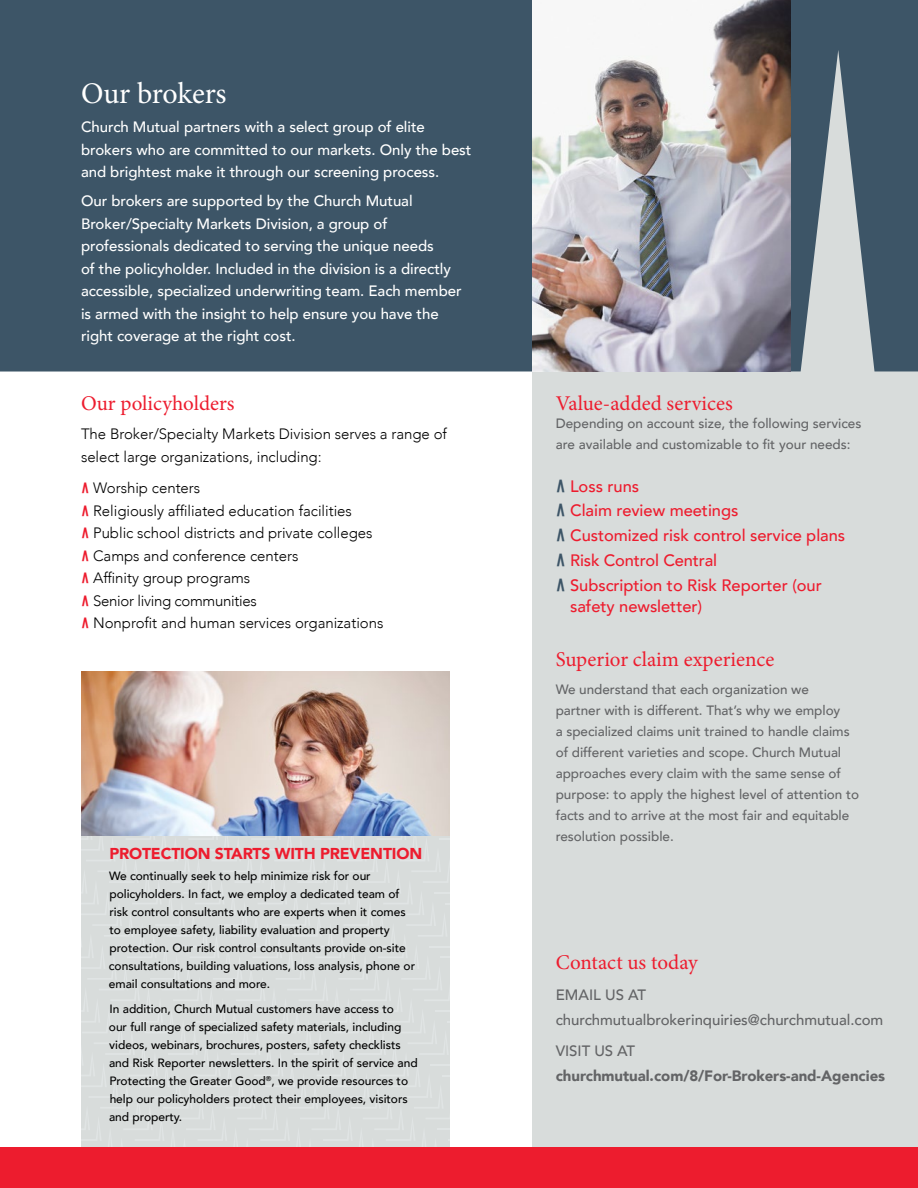
<style>
.page{position:relative;width:918px;height:1188px;background:#fff}
.page>*{position:absolute;margin:0;border:0;box-sizing:border-box;transform-origin:0 0}
.t1{font:30px "Minion Pro";letter-spacing:-.01em;color:#fff}
.t2{font:21px "Minion Pro";color:#ed1c2e}
.Rs_1{font:500 16.5px/21px "Avenir";letter-spacing:-.005em;color:#ed1c2e}
.t3{font:900 15.75px "Avenir";letter-spacing:-.01em;color:#ed1c2e}
.t4{font:500 15px/22.5px "Avenir";letter-spacing:-.005em;color:#fff}
.t5{font:300 15px/22.5px "Avenir";letter-spacing:-.005em;color:#000}
.t6{font:500 15px/31.2px "Avenir";letter-spacing:-.005em;color:#636466}
.t7{font:900 15px "Avenir";letter-spacing:-.005em;color:#636466}
.t8{font:500 13.5px/21px "Avenir";letter-spacing:-.005em;color:#636466}
.t9{font:500 12px/18px "Avenir";letter-spacing:-.005em;color:#000}
.s1{font-weight:900;font-size:29.1px;color:#ed1c2e}
.s2{font-weight:900;font-size:34.65px;color:#3d5567}
</style>
<div class="page">
<div style="left:81px;top:835px;width:369px;height:313px;background:#d8dcdb"></div>
<div style="left:532px;top:0;width:386px;height:1166px;background:#d8dcdb"></div>
<div style="left:0;top:0;width:918px;height:372px;background:#3d5567"></div>
<img style="left:532px;top:0;width:259px;height:372px">
<img style="left:81px;top:672px;width:369px;height:163px">
<div style="left:0;top:1148px;width:918px;height:40px;background:#ed1c2e"></div>
<p class="t1" style="left:81px;top:73px;width:147px">Our brokers</p>
<p class="t4" style="left:81px;top:115px;width:392px">Church Mutual partners with a select group of elite brokers who are committed to our markets. Only the best and brightest make it through our screening process.</p>
<p class="t4" style="left:81px;top:189px;width:382px">Our brokers are supported by the Church Mutual Broker/Specialty Markets Division, a group of professionals dedicated to serving the unique needs<br>of the policyholder. Included in the division is a directly accessible, specialized underwriting team. Each member is armed with the insight to help ensure you have the right coverage at the right cost.</p>
<p class="t2" style="left:81px;top:389px;width:155px">Our policyholders</p>
<p class="t5" style="left:81px;top:423px;width:368px">The Broker/Specialty Markets Division serves a range of select large organizations, including:</p>
<p class="t5" style="left:81px;top:477px;width:121px"><span class="s1">^</span> Worship centers</p>
<p class="t5" style="left:81px;top:499px;width:272px"><span class="s1">^</span> Religiously affiliated education facilities</p>
<p class="t5" style="left:81px;top:522px;width:293px"><span class="s1">^</span> Public school districts and private colleges</p>
<p class="t5" style="left:81px;top:544px;width:219px"><span class="s1">^</span> Camps and conference centers</p>
<p class="t5" style="left:81px;top:567px;width:171px"><span class="s1">^</span> Affinity group programs</p>
<p class="t5" style="left:81px;top:589px;width:177px"><span class="s1">^</span> Senior living communities</p>
<p class="t5" style="left:81px;top:612px;width:304px"><span class="s1">^</span> Nonprofit and human services organizations</p>
<p class="t3" style="left:109px;top:840px;width:314px">PROTECTION STARTS WITH PREVENTION</p>
<p class="t9" style="left:109px;top:867px;width:308px">We continually seek to help minimize risk for our policyholders. In fact, we employ a dedicated team of risk control consultants who are experts when it comes to employee safety, liability evaluation and property protection. Our risk control consultants provide on-site consultations, building valuations, loss analysis, phone or email consultations and more.</p>
<p class="t9" style="left:109px;top:999px;width:310px">In addition, Church Mutual customers have access to<br>our full range of specialized safety materials, including videos, webinars, brochures, posters, safety checklists and Risk Reporter newsletters. In the spirit of service and Protecting the Greater Good<sup>®</sup>, we provide resources to help our policyholders protect their employees, visitors and property.</p>
<p class="t2" style="left:556px;top:389px;width:179px">Value-added services</p>
<p class="t8" style="left:556px;top:412px;width:307px">Depending on account size, the following services are available and customizable to fit your needs:</p>
<p class="Rs_1" style="left:556px;top:475px;width:85px"><span class="s2">^</span> Loss runs</p>
<p class="Rs_1" style="left:556px;top:499px;width:184px"><span class="s2">^</span> Claim review meetings</p>
<p class="Rs_1" style="left:556px;top:524px;width:291px"><span class="s2">^</span> Customized risk control service plans</p>
<p class="Rs_1" style="left:556px;top:549px;width:163px"><span class="s2">^</span> Risk Control Central</p>
<p class="Rs_1" style="left:570px;top:574px;width:253px;text-indent:-14px"><span class="s2">^</span> Subscription to Risk Reporter (our safety newsletter)</p>
<p class="t2" style="left:556px;top:646px;width:220px">Superior claim experience</p>
<p class="t8" style="left:556px;top:678px;width:305px">We understand that each organization we<br>partner with is different. That’s why we employ<br>a specialized claims unit trained to handle claims of different varieties and scope. Church Mutual approaches every claim with the same sense of purpose: to apply the highest level of attention to facts and to arrive at the most fair and equitable resolution possible.</p>
<p class="t2" style="left:556px;top:948px;width:144px">Contact us today</p>
<p class="t6" style="left:556px;top:978px;width:92px">EMAIL US AT</p>
<p class="t6" style="left:556px;top:1003px;width:329px">churchmutualbrokerinquiries@churchmutual.com<br>VISIT US AT</p>
<p class="t7" style="left:556px;top:1063px;width:331px">churchmutual.com/8/For-Brokers-and-Agencies</p>
</div>
